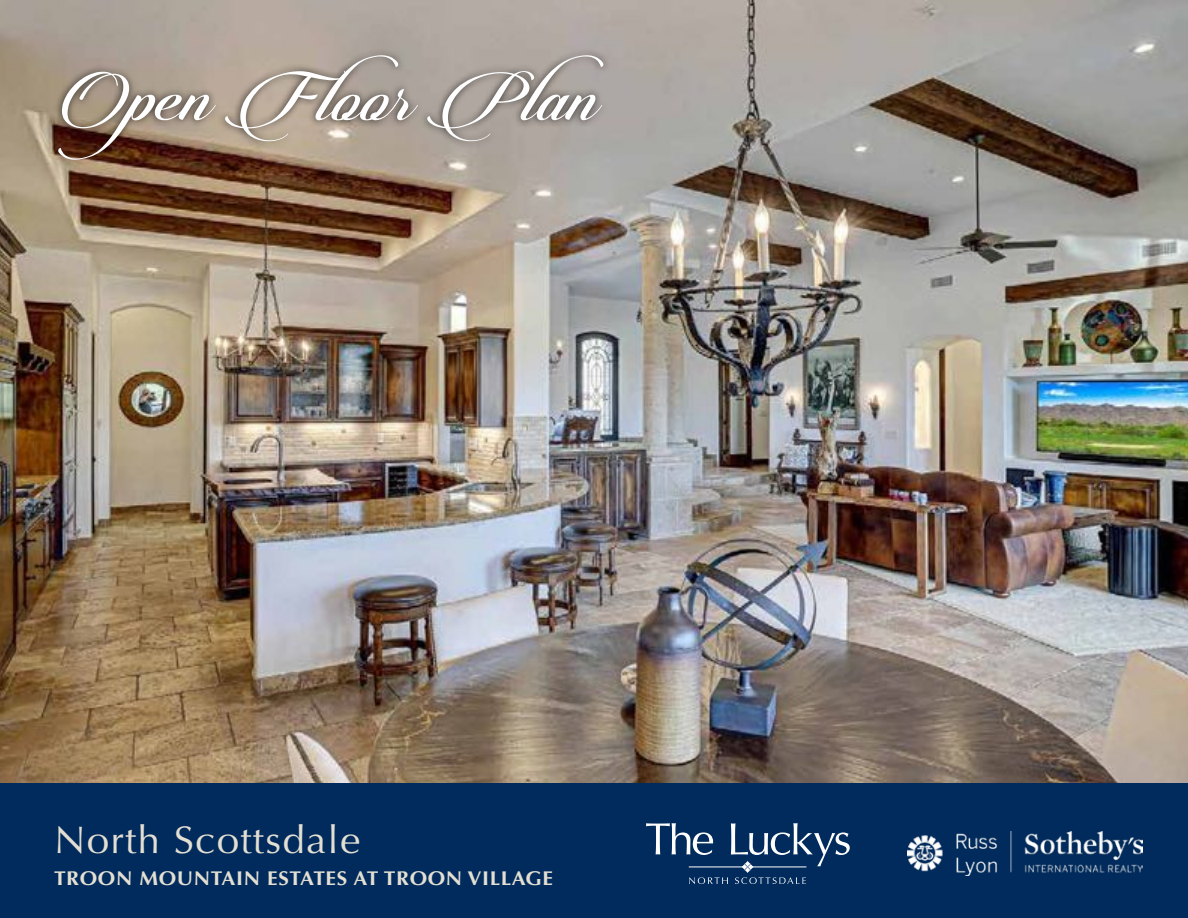
<style>
.page{position:relative;width:1188px;height:918px;background:#fff}
.page>*{position:absolute;margin:0;border:0;box-sizing:border-box;transform-origin:0 0}
.t1{font:79.8px "Candlescript Pro";color:#fff;scale:1.11 1}
.t2{font:38.4px "Optima";letter-spacing:.03em;color:#e3dfd3;scale:1.05 1}
.t3{font:700 19.95px "Optima";letter-spacing:.03em;color:#e3dfd3;scale:1.05 1}
</style>
<div class="page">
<img style="left:0;top:0;width:1188px;height:783px">
<div style="left:0;top:783px;width:1188px;height:135px;background:#002b5c"></div>
<div style="left:51px;top:47px;width:560px;height:120px;background:#000;opacity:.75"></div>
<svg style="left:646px;top:823px;width:204px;height:61px"></svg>
<hr style="left:751px;top:867px;width:55px;height:1px;background:#fff">
<hr style="left:689px;top:867px;width:55px;height:1px;background:#fff">
<img style="left:908px;top:831px;width:234px;height:45px">
<h1 class="t1" style="left:54px;top:45px;width:496px">Open Floor Plan</h1>
<h2 class="t2" style="left:54px;top:818px;width:293px">North Scottsdale</h2>
<p class="t3" style="left:54px;top:866px;width:477px">TROON MOUNTAIN ESTATES AT TROON VILLAGE</p>
</div>
